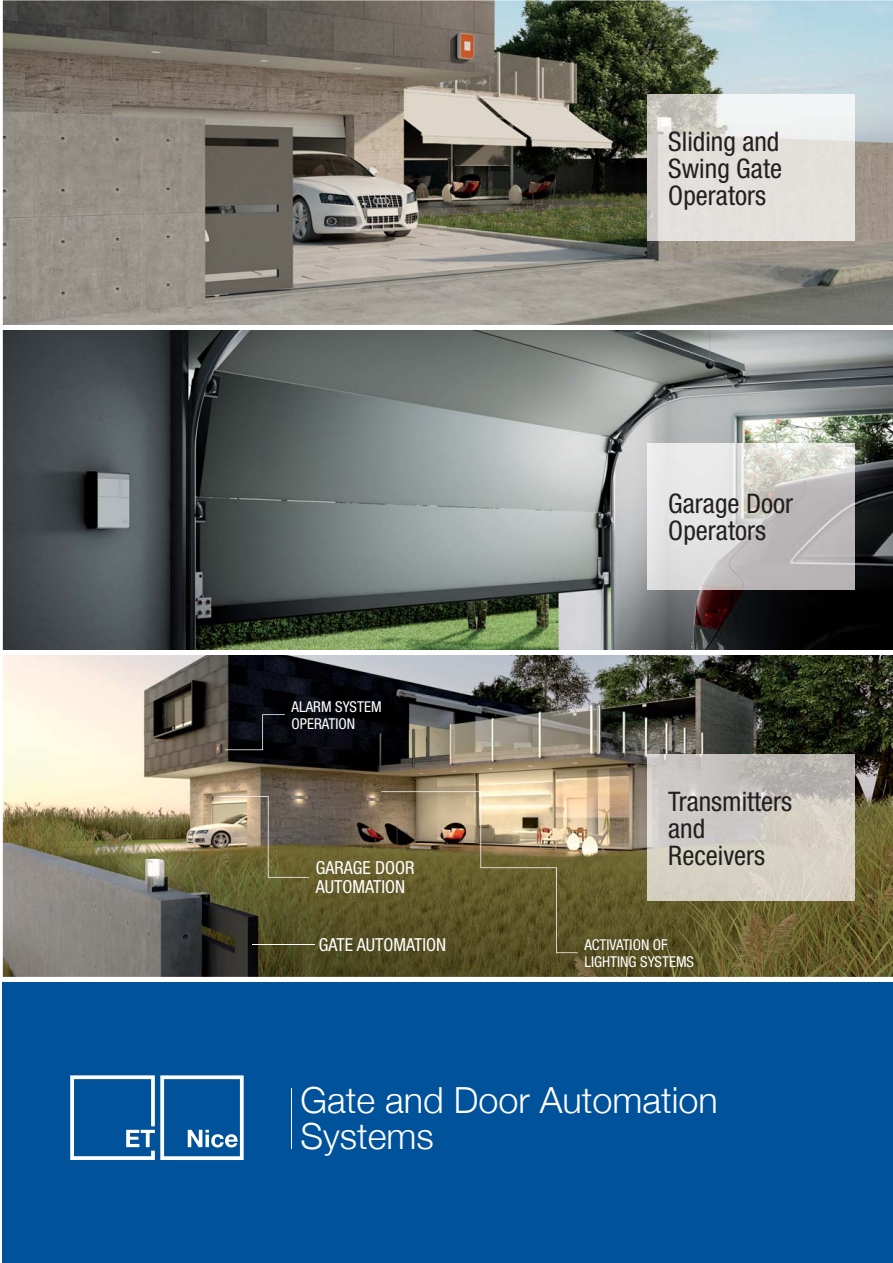
<style>
.page{position:relative;width:893px;height:1263px;background:#fff}
.page>*{position:absolute;margin:0;border:0;box-sizing:border-box;transform-origin:0 0}
.t1{font:300 36px/36px "Helvetica Neue";color:#fff}
.t2{font:condensed 27px/27px "Helvetica Neue";color:#231f20}
.t3{font:condensed 18px/19.5px "Helvetica Neue";color:#fff}
.t4{font:condensed 15px/16.5px "Helvetica Neue";color:#fff}
</style>
<div class="page">
<img style="left:3px;top:0;width:889px;height:977px">
<div style="left:3px;top:977px;width:889px;height:286px;background:#00529b"></div>
<svg style="left:70px;top:1075px;width:174px;height:85px"></svg>
<hr style="left:291px;top:1088px;width:1px;height:61px;background:#fff">
<div style="left:0;top:977px;width:892px;height:5px;background:#fff"></div>
<img style="left:647px;top:755px;width:207px;height:146px">
<img style="left:647px;top:443px;width:207px;height:146px">
<img style="left:647px;top:95px;width:207px;height:145px">
<hr style="left:0;top:326px;width:892px;height:4px;background:#fff">
<hr style="left:0;top:650px;width:892px;height:4px;background:#fff">
<hr style="left:252px;top:944px;width:63px;height:1px;background:#fff">
<svg style="left:220px;top:796px;width:89px;height:82px;background:#84795b"></svg>
<svg style="left:225px;top:714px;width:60px;height:36px;background:#13151a"></svg>
<svg style="left:381px;top:791px;width:196px;height:162px;background:#81754c"></svg>
<p class="t2" style="left:668px;top:131px;width:115px;text-align:justify">Sliding and Swing Gate Operators</p>
<p class="t4" style="left:291px;top:700px;width:91px">ALARM SYSTEM<br>OPERATION</p>
<p class="t3" style="left:316px;top:860px;width:100px">GARAGE DOOR<br>AUTOMATION</p>
<p class="t3" style="left:319px;top:937px;width:129px">GATE AUTOMATION</p>
<p class="t2" style="left:668px;top:493px;width:126px">Garage Door<br>Operators</p>
<p class="t2" style="left:668px;top:792px;width:125px">Transmitters and<br>Receivers</p>
<p class="t4" style="left:584px;top:938px;width:111px">ACTIVATION OF<br>LIGHTING SYSTEMS</p>
<h1 class="t1" style="left:300px;top:1082px;width:419px">Gate and Door Automation<br>Systems</h1>
</div>
